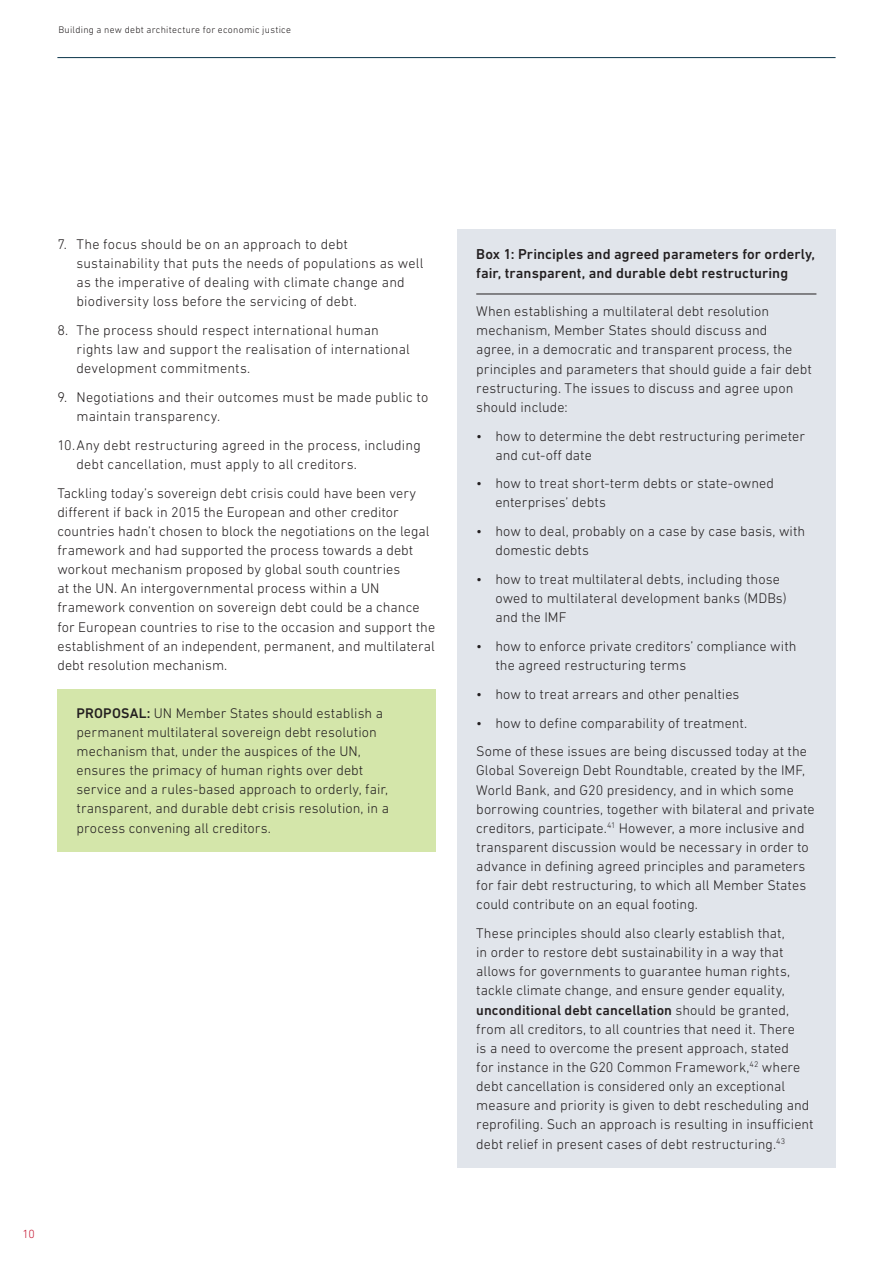
<style>
.page{position:relative;width:893px;height:1263px;background:#fff}
.page>*{position:absolute;margin:0;border:0;box-sizing:border-box;transform-origin:0 0}
.box_head{font:500 14.7px/19.2px "DIN Next LT Pro";letter-spacing:.005em;color:#231f20}
.body{font:300 14.25px/19.2px "DIN Next LT Pro";letter-spacing:.005em;color:#231f20}
.t1{font:300 12px "DIN Next LT Pro";color:#c51a35}
.t2{font:300 9.75px "DIN Next LT Pro";letter-spacing:.03em;color:#231f20}
.s1{font-weight:500}
</style>
<div class="page">
<hr style="left:57px;top:57px;width:779px;height:1px;background:#0a3449">
<div style="left:457px;top:230px;width:379px;height:938px;background:#e1e5eb"></div>
<hr style="left:476px;top:294px;width:340px;height:1px;background:#231f20">
<div style="left:57px;top:689px;width:379px;height:163px;background:#d4e6aa"></div>
<p class="t2" style="left:58px;top:24px;width:234px">Building a new debt architecture for economic justice</p>
<p class="body" style="left:77px;top:234px;width:348px;text-indent:-19px">7. The focus should be on an approach to debt sustainability that puts the needs of populations as well as the imperative of dealing with climate change and biodiversity loss before the servicing of debt.</p>
<p class="body" style="left:77px;top:320px;width:335px;text-indent:-19px">8. The process should respect international human rights law and support the realisation of international development commitments.</p>
<p class="body" style="left:77px;top:387px;width:353px;text-indent:-19px">9. Negotiations and their outcomes must be made public to maintain transparency.</p>
<p class="body" style="left:77px;top:435px;width:346px;text-indent:-19px">10.Any debt restructuring agreed in the process, including debt cancellation, must apply to all creditors.</p>
<p class="body" style="left:57px;top:483px;width:379px">Tackling today’s sovereign debt crisis could have been very different if back in 2015 the European and other creditor countries hadn’t chosen to block the negotiations on the legal framework and had supported the process towards a debt workout mechanism proposed by global south countries<br>at the UN. An intergovernmental process within a UN framework convention on sovereign debt could be a chance for European countries to rise to the occasion and support the establishment of an independent, permanent, and multilateral debt resolution mechanism.</p>
<p class="body" style="left:77px;top:703px;width:314px"><span class="s1">PROPOSAL:</span> UN Member States should establish a permanent multilateral sovereign debt resolution mechanism that, under the auspices of the UN, ensures the primacy of human rights over debt service and a rules-based approach to orderly, fair, transparent, and durable debt crisis resolution, in a process convening all creditors.</p>
<p class="t1" style="left:23px;top:1227px;width:14px">10</p>
<p class="box_head" style="left:476px;top:244px;width:340px">Box 1: Principles and agreed parameters for orderly, fair, transparent, and durable debt restructuring</p>
<p class="body" style="left:476px;top:301px;width:337px">When establishing a multilateral debt resolution mechanism, Member States should discuss and<br>agree, in a democratic and transparent process, the principles and parameters that should guide a fair debt restructuring. The issues to discuss and agree upon should include:</p>
<p class="body" style="left:495px;top:426px;width:311px;text-indent:-19px">• how to determine the debt restructuring perimeter and cut-off date</p>
<p class="body" style="left:495px;top:474px;width:280px;text-indent:-19px">• how to treat short-term debts or state-owned enterprises’ debts</p>
<p class="body" style="left:495px;top:522px;width:311px;text-indent:-19px">• how to deal, probably on a case by case basis, with domestic debts</p>
<p class="body" style="left:495px;top:569px;width:293px;text-indent:-19px">• how to treat multilateral debts, including those owed to multilateral development banks (MDBs) and the IMF</p>
<p class="body" style="left:495px;top:636px;width:303px;text-indent:-19px">• how to enforce private creditors’ compliance with the agreed restructuring terms</p>
<p class="body" style="left:476px;top:684px;width:265px">• how to treat arrears and other penalties</p>
<p class="body" style="left:476px;top:713px;width:273px">• how to define comparability of treatment.</p>
<p class="body" style="left:476px;top:742px;width:340px">Some of these issues are being discussed today at the Global Sovereign Debt Roundtable, created by the IMF, World Bank, and G20 presidency, and in which some borrowing countries, together with bilateral and private creditors, participate.<sup>41</sup> However, a more inclusive and transparent discussion would be necessary in order to advance in defining agreed principles and parameters for fair debt restructuring, to which all Member States could contribute on an equal footing.</p>
<p class="body" style="left:476px;top:923px;width:339px">These principles should also clearly establish that,<br>in order to restore debt sustainability in a way that allows for governments to guarantee human rights, tackle climate change, and ensure gender equality, <span class="s1">unconditional debt cancellation</span> should be granted, from all creditors, to all countries that need it. There<br>is a need to overcome the present approach, stated<br>for instance in the G20 Common Framework,<sup>42</sup> where debt cancellation is considered only an exceptional measure and priority is given to debt rescheduling and reprofiling. Such an approach is resulting in insufficient debt relief in present cases of debt restructuring.<sup>43</sup></p>
</div>
